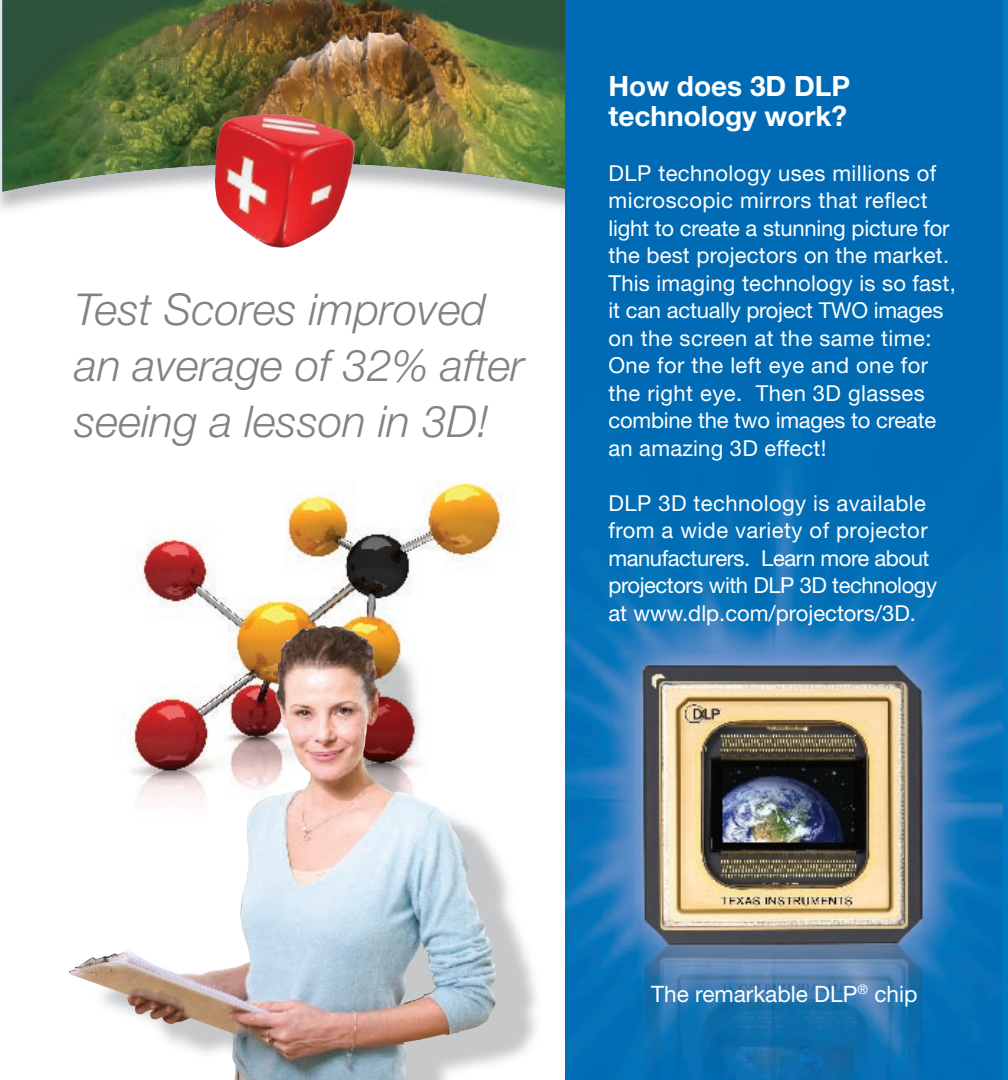
<style>
.page{position:relative;width:1008px;height:1080px;background:#fff}
.page>*{position:absolute;margin:0;border:0;box-sizing:border-box;transform-origin:0 0}
.t1{font:italic 300 44px/56px "Helvetica Neue";color:#808285}
.t2{font:700 28px/30px "Helvetica Neue";color:#fff}
.t3{font:22.6px "Helvetica Neue";color:#fff}
.t4{font:22px/27.6px "Helvetica Neue";letter-spacing:.01em;color:#fff}
</style>
<div class="page">
<img style="left:3px;top:0;width:563px;height:245px">
<img style="left:136px;top:482px;width:368px;height:144px">
<img style="left:566px;top:0;width:436px;height:1080px">
<img style="left:215px;top:114px;width:140px;height:134px">
<img style="left:69px;top:626px;width:428px;height:454px">
<h1 class="t1" style="left:74px;top:280px;width:451px">Test Scores improved an average of 32% after seeing a lesson in 3D!</h1>
<p class="t2" style="left:608px;top:70px;width:243px">How does 3D DLP technology work?</p>
<p class="t4" style="left:608px;top:159px;width:349px">DLP technology uses millions of microscopic mirrors that reflect light to create a stunning picture for the best projectors on the market.<br>This imaging technology is so fast, it can actually project TWO images on the screen at the same time:<br>One for the left eye and one for the right eye. Then 3D glasses combine the two images to create an amazing 3D effect!</p>
<p class="t4" style="left:608px;top:489px;width:330px">DLP 3D technology is available from a wide variety of projector manufacturers. Learn more about projectors with DLP 3D technology at www.dlp.com/projectors/3D.</p>
<p class="t3" style="left:651px;top:980px;width:268px">The remarkable DLP<sup>®</sup> chip</p>
</div>
